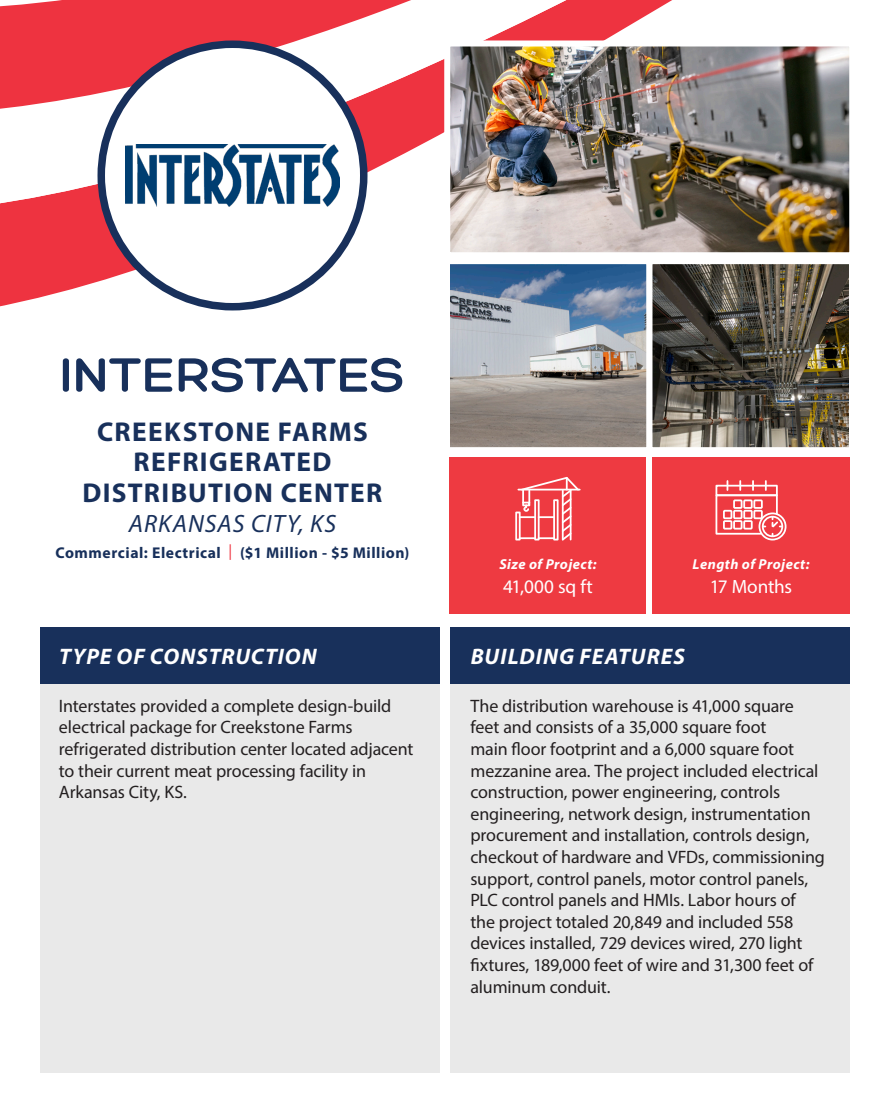
<style>
.page{position:relative;width:891px;height:1107px;background:#fff}
.page>*{position:absolute;margin:0;border:0;box-sizing:border-box;transform-origin:0 0}
.t1{font:700 52.5px "Hero";letter-spacing:.015em;color:#18305b}
.t2{font:700 27.3px/30.2px "Myriad Pro";letter-spacing:.05em;color:#18305b;text-align:center}
.t3{font:italic 25.2px "Myriad Pro";letter-spacing:.04em;color:#18305b}
.t4{font:italic 700 22.5px "Myriad Pro";letter-spacing:.04em;color:#fff}
.t5{font:19.2px "Myriad Pro";letter-spacing:-.005em;color:#fff}
.t6{font:18px/21.6px "Myriad Pro";letter-spacing:-.01em;color:#231f20}
.t7{font:700 15.6px "Myriad Pro";letter-spacing:.035em;color:#18305b}
.t8{font:italic 700 14.4px "Myriad Pro";letter-spacing:.035em;color:#fff}
.s1{font-weight:400;color:#ee3340}
</style>
<div class="page">
<div style="left:40px;top:627px;width:400px;height:446px;background:#e9e9e9"></div>
<div style="left:450px;top:627px;width:400px;height:446px;background:#e9e9e9"></div>
<svg style="left:0;top:202px;width:362px;height:101px;fill:#ee3340"></svg>
<svg style="left:0;top:0;width:672px;height:202px;fill:#ee3340"></svg>
<img style="left:451px;top:47px;width:397px;height:204px">
<div style="left:444px;top:40px;width:411px;height:218px;border:6px solid #fff"></div>
<img style="left:451px;top:265px;width:194px;height:181px">
<div style="left:444px;top:258px;width:208px;height:195px;border:6px solid #fff"></div>
<img style="left:653px;top:265px;width:195px;height:181px">
<div style="left:646px;top:258px;width:209px;height:195px;border:6px solid #fff"></div>
<div style="left:101px;top:44px;width:263px;height:263px;background:#fff;border-radius:50%"></div>
<div style="left:98px;top:40px;width:270px;height:270px;border:8px solid #18305b;border-radius:50%"></div>
<div style="left:450px;top:458px;width:196px;height:156px;background:#ee3a41"></div>
<div style="left:515px;top:512px;width:6px;height:28px;border:2px solid #fff"></div>
<hr style="left:518px;top:489px;width:62px;height:2px;background:#fff">
<svg style="left:520px;top:477px;width:61px;height:64px"></svg>
<div style="left:652px;top:458px;width:198px;height:156px;background:#ee3a41"></div>
<svg style="left:715px;top:481px;width:72px;height:60px"></svg>
<div style="left:40px;top:627px;width:400px;height:56px;background:#18305b"></div>
<div style="left:450px;top:627px;width:400px;height:56px;background:#18305b"></div>
<img style="left:125px;top:145px;width:215px;height:61px">
<p class="t1" style="left:60px;top:347px;width:346px">INTERSTATES</p>
<p class="t2" style="left:83px;top:416px;width:301px">CREEKSTONE FARMS<br>REFRIGERATED<br>DISTRIBUTION CENTER</p>
<p class="t3" style="left:129px;top:508px;width:209px">ARKANSAS CITY, KS</p>
<p class="t7" style="left:55px;top:542px;width:356px">Commercial: Electrical <span class="s1">|</span> ($1 Million - $5 Million)</p>
<p class="t8" style="left:499px;top:555px;width:99px">Size of Project:</p>
<p class="t5" style="left:503px;top:575px;width:91px">41,000 sq ft</p>
<p class="t8" style="left:693px;top:555px;width:118px">Length of Project:</p>
<p class="t5" style="left:710px;top:575px;width:84px">17 Months</p>
<p class="t4" style="left:59px;top:642px;width:259px">TYPE OF CONSTRUCTION</p>
<p class="t4" style="left:471px;top:642px;width:216px">BUILDING FEATURES</p>
<p class="t6" style="left:59px;top:695px;width:356px">Interstates provided a complete design-build electrical package for Creekstone Farms refrigerated distribution center located adjacent to their current meat processing facility in Arkansas City, KS.</p>
<p class="t6" style="left:470px;top:695px;width:356px">The distribution warehouse is 41,000 square feet and consists of a 35,000 square foot<br>main floor footprint and a 6,000 square foot mezzanine area. The project included electrical construction, power engineering, controls engineering, network design, instrumentation procurement and installation, controls design, checkout of hardware and VFDs, commissioning support, control panels, motor control panels, PLC control panels and HMIs. Labor hours of the project totaled 20,849 and included 558 devices installed, 729 devices wired, 270 light fixtures, 189,000 feet of wire and 31,300 feet of aluminum conduit.</p>
</div>
